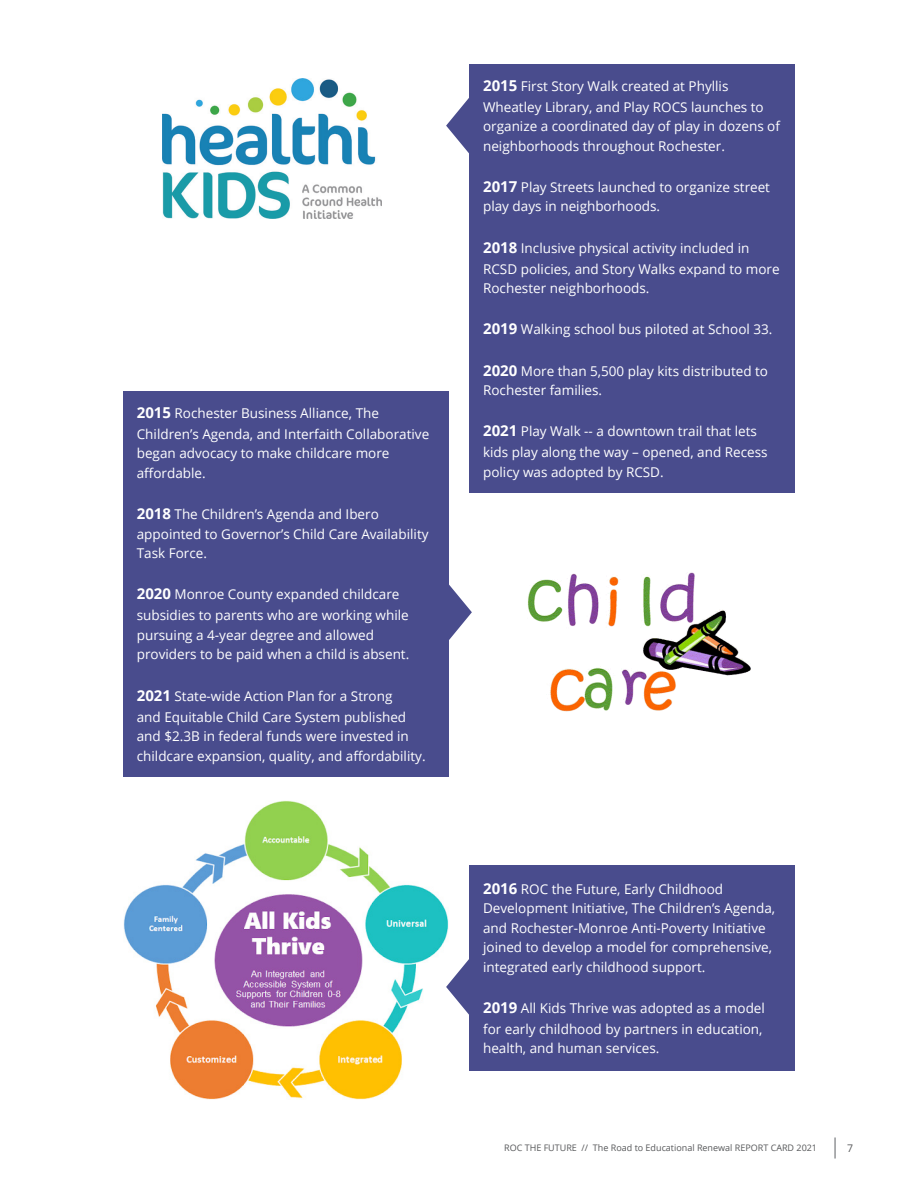
<style>
.page{position:relative;width:918px;height:1188px;background:#fff}
.page>*{position:absolute;margin:0;border:0;box-sizing:border-box;transform-origin:0 0}
.ROC_The_Future_Body{font:13.5px/19.5px "Open Sans";color:#fff}
.t1{font:10.5px "Open Sans";color:#57585a}
.t2{font:9px "Open Sans";color:#57585a}
.s1{font-weight:700;font-size:15px}
</style>
<div class="page">
<img style="left:123px;top:800px;width:325px;height:300px">
<svg style="left:446px;top:97px;width:24px;height:57px"></svg>
<svg style="left:446px;top:958px;width:24px;height:58px"></svg>
<svg style="left:448px;top:584px;width:24px;height:57px"></svg>
<div style="left:470px;top:64px;width:325px;height:428px;background:#494c8d"></div>
<div style="left:123px;top:391px;width:325px;height:386px;background:#494c8d"></div>
<div style="left:470px;top:865px;width:325px;height:205px;background:#494c8d"></div>
<img style="left:163px;top:78px;width:219px;height:140px">
<img style="left:527px;top:572px;width:224px;height:140px">
<hr style="left:834px;top:1137px;width:2px;height:22px;background:#939598">
<p class="ROC_The_Future_Body" style="left:137px;top:402px;width:294px;line-height:21px"><span class="s1">2015</span> Rochester Business Alliance, The<br>Children’s Agenda, and Interfaith Collaborative</p>
<p class="ROC_The_Future_Body" style="left:137px;top:443px;width:254px">began advocacy to make childcare more affordable.</p>
<p class="ROC_The_Future_Body" style="left:137px;top:504px;width:293px"><span class="s1">2018</span> The Children’s Agenda and Ibero appointed to Governor’s Child Care Availability<br>Task Force.</p>
<p class="ROC_The_Future_Body" style="left:137px;top:584px;width:273px;line-height:21px"><span class="s1">2020</span> Monroe County expanded childcare subsidies to parents who are working while</p>
<p class="ROC_The_Future_Body" style="left:137px;top:625px;width:274px">pursuing a 4-year degree and allowed providers to be paid when a child is absent.</p>
<p class="ROC_The_Future_Body" style="left:137px;top:685px;width:271px;line-height:21px"><span class="s1">2021</span> State-wide Action Plan for a Strong and Equitable Child Care System published</p>
<p class="ROC_The_Future_Body" style="left:137px;top:726px;width:290px">and $2.3B in federal funds were invested in childcare expansion, quality, and affordability.</p>
<p class="ROC_The_Future_Body" style="left:483px;top:75px;width:282px;line-height:21px"><span class="s1">2015</span> First Story Walk created at Phyllis<br>Wheatley Library, and Play ROCS launches to</p>
<p class="ROC_The_Future_Body" style="left:483px;top:116px;width:298px">organize a coordinated day of play in dozens of neighborhoods throughout Rochester.</p>
<p class="ROC_The_Future_Body" style="left:483px;top:177px;width:288px"><span class="s1">2017</span> Play Streets launched to organize street play days in neighborhoods.</p>
<p class="ROC_The_Future_Body" style="left:483px;top:237px;width:298px;line-height:21px"><span class="s1">2018</span> Inclusive physical activity included in<br>RCSD policies, and Story Walks expand to more</p>
<p class="ROC_The_Future_Body" style="left:483px;top:278px;width:168px">Rochester neighborhoods.</p>
<p class="ROC_The_Future_Body" style="left:483px;top:319px;width:291px"><span class="s1">2019</span> Walking school bus piloted at School 33.</p>
<p class="ROC_The_Future_Body" style="left:483px;top:361px;width:286px"><span class="s1">2020</span> More than 5,500 play kits distributed to<br>Rochester families.</p>
<p class="ROC_The_Future_Body" style="left:483px;top:421px;width:286px;line-height:21px"><span class="s1">2021</span> Play Walk -- a downtown trail that lets kids play along the way – opened, and Recess</p>
<p class="ROC_The_Future_Body" style="left:483px;top:462px;width:182px">policy was adopted by RCSD.</p>
<p class="ROC_The_Future_Body" style="left:483px;top:879px;width:294px"><span class="s1">2016</span> ROC the Future, Early Childhood Development Initiative, The Children’s Agenda, and Rochester-Monroe Anti-Poverty Initiative joined to develop a model for comprehensive, integrated early childhood support.</p>
<p class="ROC_The_Future_Body" style="left:483px;top:997px;width:283px;line-height:21px"><span class="s1">2019</span> All Kids Thrive was adopted as a model for early childhood by partners in education,</p>
<p class="ROC_The_Future_Body" style="left:483px;top:1038px;width:178px">health, and human services.</p>
<p class="t2" style="left:504px;top:1141px;width:315px">ROC THE FUTURE // The Road to Educational Renewal REPORT CARD 2021</p>
<p class="t1" style="left:847px;top:1141px;width:8px">7</p>
</div>
